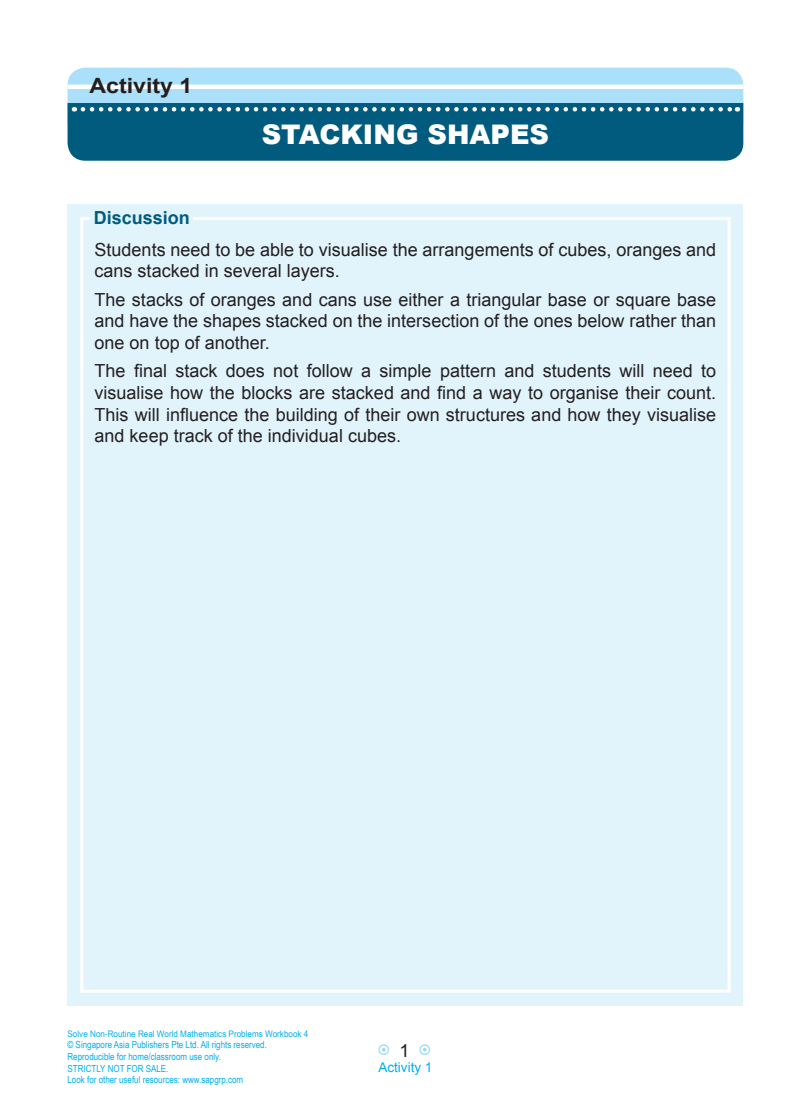
<style>
.page{position:relative;width:811px;height:1108px;background:#fff}
.page>*{position:absolute;margin:0;border:0;box-sizing:border-box;transform-origin:0 0}
.Da_biao_ti{font:900 27px "Arial";color:#fff}
.t1{font:700 21px "Arial";color:#231f20;scale:1.1 1}
.Text{font:18px/21.6px "Arial";color:#231f20;text-align:justify}
.t2{font:700 18px "Arial";color:#005b7f}
.t3{font:13.5px "Arial";color:#00aeef}
.t4{font:9.75px/11.7px "Arial Narrow";color:#00aeef}
.t5{font:9px "Arial Narrow";color:#00aeef;scale:1.1 1}
</style>
<div class="page">
<div style="left:67px;top:67px;width:676px;height:34px;background:#aae0f9"></div>
<div style="left:67px;top:101px;width:676px;height:60px;background:#005b7f"></div>
<svg style="left:83px;top:107px;width:654px;height:4px"></svg>
<div style="left:67px;top:84px;width:675px;height:5px;background:#fff"></div>
<div style="left:67px;top:204px;width:675px;height:801px;background:#e1f4fc"></div>
<div style="left:80px;top:217px;width:650px;height:775px;border:3px solid #fff"></div>
<div style="left:91px;top:211px;width:102px;height:13px;background:#e1f4fc"></div>
<p class="t1" style="left:90px;top:72px;width:95px">Activity 1</p>
<p class="t2" style="left:94px;top:206px;width:98px">Discussion</p>
<p class="Da_biao_ti" style="left:261px;top:117px;width:289px">STACKING SHAPES</p>
<p class="Text" style="left:94px;top:239px;width:623px">Students need to be able to visualise the arrangements of cubes, oranges and cans stacked in several layers.</p>
<p class="Text" style="left:94px;top:289px;width:622px">The stacks of oranges and cans use either a triangular base or square base and have the shapes stacked on the intersection of the ones below rather than one on top of another.</p>
<p class="Text" style="left:94px;top:360px;width:622px">The final stack does not follow a simple pattern and students will need to visualise how the blocks are stacked and find a way to organise their count.<br>This will influence the building of their own structures and how they visualise and keep track of the individual cubes.</p>
<p class="t5" style="left:67px;top:1026px;width:220px">Solve Non-Routine Real World Mathematics Problems Workbook 4</p>
<p class="t4" style="left:67px;top:1038px;width:201px">© Singapore Asia Publishers Pte Ltd. All rights reserved.<br>Reproducible for home/classroom use only.<br>STRICTLY NOT FOR SALE.<br>Look for other useful resources: www.sapgrp.com</p>
<p class="Text" style="left:399px;top:1039px;width:12px">1</p>
<p class="t3" style="left:378px;top:1057px;width:56px">Activity 1</p>
</div>
